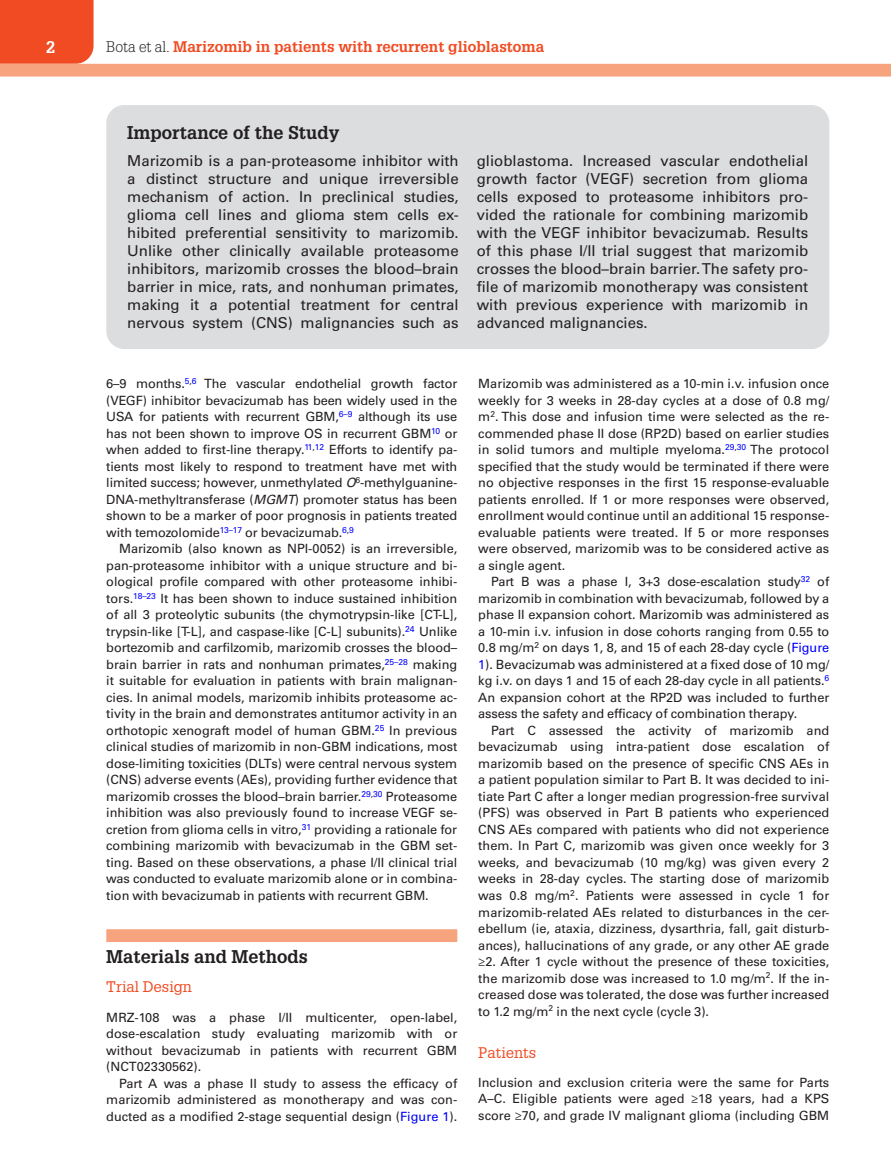
<style>
.page{position:relative;width:891px;height:1175px;background:#fff}
.page>*{position:absolute;margin:0;border:0;box-sizing:border-box;transform-origin:0 0}
.t1{font:700 18px "Glypha LT Std";color:#231f20}
.t2{font:700 16.5px "Glypha LT Std";color:#fff}
.t3{font:15px/18px "Univers LT Std";color:#231f20;text-align:justify}
.t4{font:700 15px "Glypha LT Std";color:#f04b22}
.t5{font:15px "Glypha LT Std";color:#f04b22}
.t6{font:12.75px/16.5px "Univers LT Std";color:#231f20;text-align:justify}
.s1{font-weight:300;color:#231f20}
.s2{font-style:italic}
.s3{color:#00f}
</style>
<div class="page">
<div style="left:0;top:0;width:94px;height:64px;background:#f04b22"></div>
<div style="left:0;top:64px;width:891px;height:12px;background:#f7a37d"></div>
<div style="left:106px;top:929px;width:351px;height:13px;background:#f7a37d"></div>
<div style="left:106px;top:105px;width:723px;height:244px;background:#dcdddf;border-radius:18px"></div>
<p class="t2" style="left:46px;top:37px;width:11px">2</p>
<p class="t4" style="left:106px;top:37px;width:440px"><span class="s1">Bota et al.</span> Marizomib in patients with recurrent glioblastoma</p>
<h1 class="t1" style="left:127px;top:121px;width:214px">Importance of the Study</h1>
<p class="t3" style="left:127px;top:152px;width:333px">Marizomib is a pan-proteasome inhibitor with a distinct structure and unique irreversible mechanism of action. In preclinical studies, glioma cell lines and glioma stem cells ex&shy;hibited preferential sensitivity to marizomib.<br>Unlike other clinically available proteasome inhibitors, marizomib crosses the blood–brain barrier in mice, rats, and nonhuman primates, making it a potential treatment for central nervous system (CNS) malignancies such as</p>
<p class="t3" style="left:477px;top:152px;width:333px">glioblastoma. Increased vascular endothelial growth factor (VEGF) secretion from glioma cells exposed to proteasome inhibitors pro&shy;vided the rationale for combining marizomib with the VEGF inhibitor bevacizumab. Results of this phase I/II trial suggest that marizomib crosses the blood–brain barrier. The safety pro&shy;file of marizomib monotherapy was consistent with previous experience with marizomib in advanced malignancies.</p>
<p class="t6" style="left:106px;top:375px;width:353px">6–9 months.<sup>5</sup><sup>,</sup><sup>6</sup> The vascular endothelial growth factor (VEGF) inhibitor bevacizumab has been widely used in the USA for patients with recurrent GBM,<sup>6–9</sup> although its use has not been shown to improve OS in recurrent GBM<sup>10</sup> or when added to first-line therapy.<sup>11</sup><sup>,</sup><sup>12</sup> Efforts to identify pa&shy;tients most likely to respond to treatment have met with limited success; however, unmethylated <span class="s2">O</span><sup>6</sup>-methylguanine-DNA-methyltransferase (<span class="s2">MGMT</span>) promoter status has been shown to be a marker of poor prognosis in patients treated with temozolomide<sup>13–17</sup> or bevacizumab.<sup>6</sup><sup>,</sup><sup>9</sup></p>
<p class="t6" style="left:106px;top:540px;width:353px;text-indent:13px">Marizomib (also known as NPI-0052) is an irreversible, pan-proteasome inhibitor with a unique structure and bi&shy;ological profile compared with other proteasome inhibi&shy;tors.<sup>18–23</sup> It has been shown to induce sustained inhibition of all 3 proteolytic subunits (the chymotrypsin-like [CT-L], trypsin-like [T-L], and caspase-like [C-L] subunits).<sup>24</sup> Unlike bortezomib and carfilzomib, marizomib crosses the blood– brain barrier in rats and nonhuman primates,<sup>25–28</sup> making it suitable for evaluation in patients with brain malignan&shy;cies. In animal models, marizomib inhibits proteasome ac&shy;tivity in the brain and demonstrates antitumor activity in an orthotopic xenograft model of human GBM.<sup>25</sup> In previous clinical studies of marizomib in non-GBM indications, most dose-limiting toxicities (DLTs) were central nervous system (CNS) adverse events (AEs), providing further evidence that marizomib crosses the blood–brain barrier.<sup>29</sup><sup>,</sup><sup>30</sup> Proteasome inhibition was also previously found to increase VEGF se&shy;cretion from glioma cells in vitro,<sup>31</sup> providing a rationale for combining marizomib with bevacizumab in the GBM set&shy;ting. Based on these observations, a phase I/II clinical trial was conducted to evaluate marizomib alone or in combina&shy;tion with bevacizumab in patients with recurrent GBM.</p>
<h1 class="t1" style="left:106px;top:945px;width:203px">Materials and Methods</h1>
<p class="t5" style="left:106px;top:977px;width:87px">Trial Design</p>
<p class="t6" style="left:106px;top:1008px;width:353px">MRZ-108 was a phase I/II multicenter, open-label, dose-escalation study evaluating marizomib with or without bevacizumab in patients with recurrent GBM (NCT02330562).</p>
<p class="t6" style="left:106px;top:1074px;width:353px;text-indent:13px">Part A was a phase II study to assess the efficacy of marizomib administered as monotherapy and was con&shy;ducted as a modified 2-stage sequential design (<span class="s3">Figure 1</span>).</p>
<p class="t6" style="left:478px;top:375px;width:353px">Marizomib was administered as a 10-min i.v. infusion once weekly for 3 weeks in 28-day cycles at a dose of 0.8 mg/ m<sup>2</sup>. This dose and infusion time were selected as the re&shy;commended phase II dose (RP2D) based on earlier studies in solid tumors and multiple myeloma.<sup>29</sup><sup>,</sup><sup>30</sup> The protocol specified that the study would be terminated if there were no objective responses in the first 15 response-evaluable patients enrolled. If 1 or more responses were observed, enrollment would continue until an additional 15 response&shy;evaluable patients were treated. If 5 or more responses were observed, marizomib was to be considered active as a single agent.</p>
<p class="t6" style="left:478px;top:573px;width:353px;text-indent:13px">Part B was a phase I, 3+3 dose-escalation study<sup>32</sup> of marizomib in combination with bevacizumab, followed by a phase II expansion cohort. Marizomib was administered as a 10-min i.v. infusion in dose cohorts ranging from 0.55 to 0.8 mg/m<sup>2</sup> on days 1, 8, and 15 of each 28-day cycle (<span class="s3">Figure 1</span>). Bevacizumab was administered at a fixed dose of 10 mg/ kg i.v. on days 1 and 15 of each 28-day cycle in all patients.<sup>6<br></sup>An expansion cohort at the RP2D was included to further assess the safety and efficacy of combination therapy.</p>
<p class="t6" style="left:478px;top:722px;width:353px;text-indent:13px">Part C assessed the activity of marizomib and bevacizumab using intra-patient dose escalation of marizomib based on the presence of specific CNS AEs in a patient population similar to Part B. It was decided to ini&shy;tiate Part C after a longer median progression-free survival (PFS) was observed in Part B patients who experienced CNS AEs compared with patients who did not experience them. In Part C, marizomib was given once weekly for 3 weeks, and bevacizumab (10 mg/kg) was given every 2 weeks in 28-day cycles. The starting dose of marizomib was 0.8 mg/m<sup>2</sup>. Patients were assessed in cycle 1 for marizomib-related AEs related to disturbances in the cer&shy;ebellum (ie, ataxia, dizziness, dysarthria, fall, gait disturb&shy;ances), hallucinations of any grade, or any other AE grade ≥2. After 1 cycle without the presence of these toxicities, the marizomib dose was increased to 1.0 mg/m<sup>2</sup>. If the in&shy;creased dose was tolerated, the dose was further increased to 1.2 mg/m<sup>2</sup> in the next cycle (cycle 3).</p>
<p class="t5" style="left:478px;top:1043px;width:60px">Patients</p>
<p class="t6" style="left:478px;top:1074px;width:353px">Inclusion and exclusion criteria were the same for Parts A–C. Eligible patients were aged ≥18 years, had a KPS score ≥70, and grade IV malignant glioma (including GBM</p>
</div>
